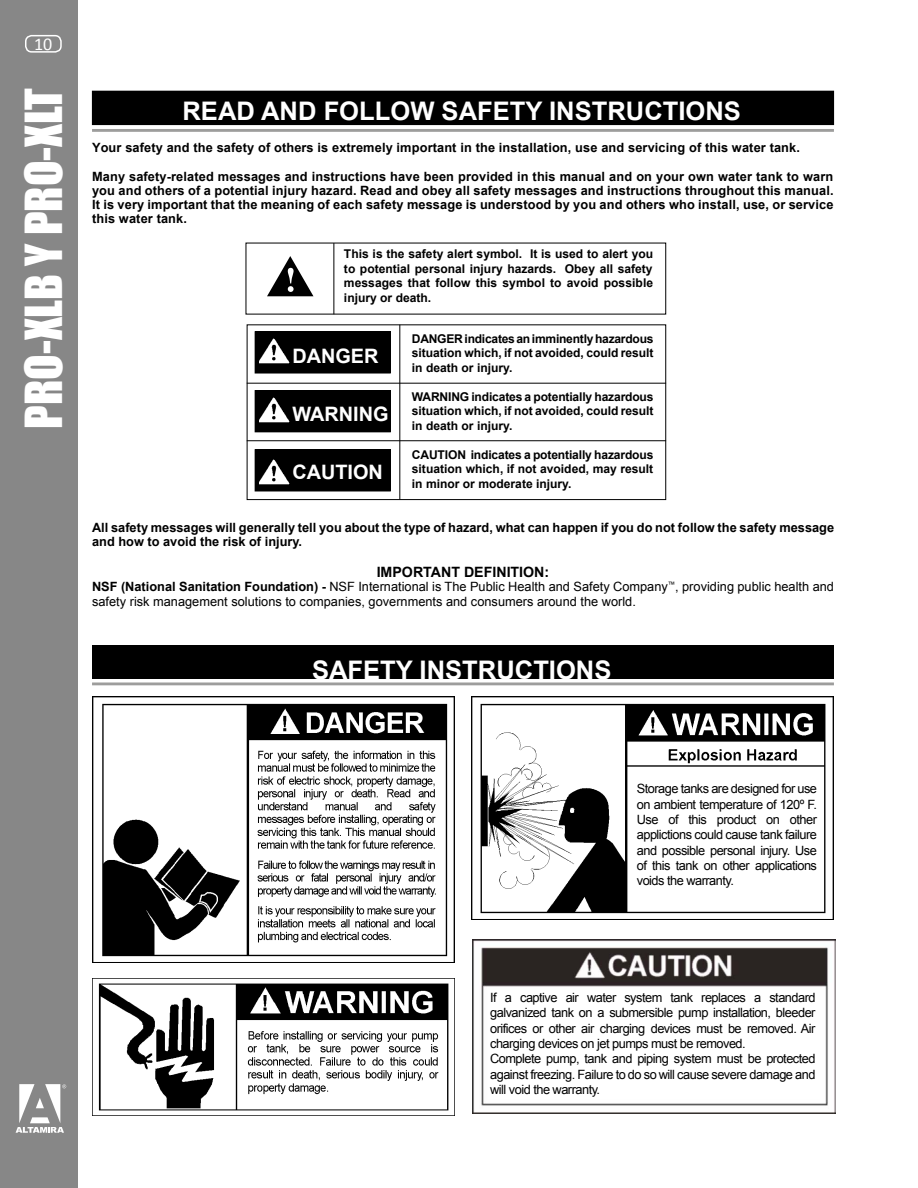
<style>
.page{position:relative;width:918px;height:1188px;background:#fff}
.page>*{position:absolute;margin:0;border:0;box-sizing:border-box;transform-origin:0 0}
.t1{font:46.95px "Impact";color:#fff}
.t2{font:700 25.65px "Arial";color:#fff}
.t3{font:700 19.95px "Arial";color:#fff}
.t4{font:18px "Calibri";color:#fff}
.t5{font:700 14.25px "Arial";color:#000}
.t6{font:700 12.75px/14.2px "Arial";letter-spacing:.01em;color:#000;text-align:justify}
.t7{font:12.75px/15.3px "Arial";letter-spacing:-.04em;color:#000;text-align:justify}
.t8{font:12.75px/14.2px "Arial";color:#000}
.t9{font:700 12.15px/14.5px "Arial";color:#000;text-align:justify}
.s1{font-weight:700}
</style>
<div class="page">
<div style="left:0;top:0;width:78px;height:1188px;background:#878787"></div>
<div style="left:25px;top:35px;width:37px;height:18px;border:2px solid #fff;border-radius:6px"></div>
<svg style="left:16px;top:1084px;width:50px;height:49px"></svg>
<div style="left:92px;top:91px;width:742px;height:34px;background:#000"></div>
<hr style="left:92px;top:129px;width:742px;height:3px;background:#9d9d9c">
<div style="left:92px;top:645px;width:742px;height:34px;background:#000"></div>
<hr style="left:92px;top:682px;width:742px;height:3px;background:#9d9d9c">
<img style="left:93px;top:978px;width:361px;height:133px">
<hr style="left:334px;top:243px;width:1px;height:71px;background:#000">
<div style="left:247px;top:324px;width:419px;height:176px;border:1px solid #000"></div>
<hr style="left:399px;top:325px;width:1px;height:174px;background:#000">
<hr style="left:247px;top:383px;width:419px;height:1px;background:#000">
<hr style="left:247px;top:440px;width:419px;height:1px;background:#000">
<div style="left:255px;top:332px;width:135px;height:41px;background:#000"></div>
<div style="left:255px;top:331px;width:136px;height:42px;border:1px solid #000"></div>
<div style="left:255px;top:391px;width:135px;height:41px;background:#000"></div>
<div style="left:255px;top:390px;width:136px;height:42px;border:1px solid #000"></div>
<div style="left:255px;top:450px;width:135px;height:41px;background:#000"></div>
<div style="left:255px;top:449px;width:136px;height:42px;border:1px solid #000"></div>
<img style="left:259px;top:338px;width:31px;height:26px">
<img style="left:259px;top:397px;width:31px;height:26px">
<img style="left:259px;top:459px;width:31px;height:26px">
<img style="left:92px;top:697px;width:363px;height:266px">
<img style="left:472px;top:697px;width:362px;height:223px">
<img style="left:472px;top:939px;width:364px;height:175px">
<div style="left:634px;top:775px;width:183px;height:127px;background:#fff"></div>
<div style="left:488px;top:990px;width:332px;height:109px;background:#fff"></div>
<svg style="left:267px;top:256px;width:46px;height:40px"></svg>
<h3 class="t4" style="left:34px;top:32px;width:20px">10</h3>
<h1 class="t1" style="left:7px;top:429px;width:342px;rotate:-90deg">PRO-XLB Y PRO-XLT</h1>
<h2 class="t2" style="left:183px;top:94px;width:560px">READ AND FOLLOW SAFETY INSTRUCTIONS</h2>
<p class="t6" style="left:92px;top:141px;width:709px">Your safety and the safety of others is extremely important in the installation, use and servicing of this water tank.</p>
<p class="t6" style="left:92px;top:169px;width:743px">Many safety-related messages and instructions have been provided in this manual and on your own water tank to warn you and others of a potential injury hazard. Read and obey all safety messages and instructions throughout this manual.<br>It is very important that the meaning of each safety message is understood by you and others who install, use, or service this water tank.</p>
<p class="t9" style="left:344px;top:247px;width:311px">This is the safety alert symbol. It is used to alert you to potential personal injury hazards. Obey all safety messages that follow this symbol to avoid possible injury or death.</p>
<h3 class="t3" style="left:292px;top:343px;width:88px">DANGER</h3>
<h3 class="t3" style="left:292px;top:401px;width:98px">WARNING</h3>
<h3 class="t3" style="left:292px;top:459px;width:92px">CAUTION</h3>
<p class="t9" style="left:412px;top:332px;width:243px">DANGERindicatesanimminentlyhazardous situation which, if not avoided, could result in death or injury.</p>
<p class="t9" style="left:412px;top:390px;width:243px">WARNING indicates a potentially hazardous situation which, if not avoided, could result in death or injury.</p>
<p class="t9" style="left:412px;top:448px;width:243px">CAUTION indicates a potentially hazardous situation which, if not avoided, may result in minor or moderate injury.</p>
<p class="t6" style="left:92px;top:520px;width:744px">All safety messages will generally tell you about the type of hazard, what can happen if you do not follow the safety message and how to avoid the risk of injury.</p>
<p class="t5" style="left:377px;top:563px;width:174px">IMPORTANT DEFINITION:</p>
<p class="t8" style="left:92px;top:580px;width:743px"><span class="s1">NSF (National Sanitation Foundation) -</span> NSF International is The Public Health and Safety Company<sup>™</sup>, providing public health and safety risk management solutions to companies, governments and consumers around the world.</p>
<h2 class="t2" style="left:312px;top:653px;width:301px">SAFETY INSTRUCTIONS</h2>
<p class="t7" style="left:637px;top:781px;width:182px">Storage tanks are designed for use on ambient temperature of 120º F.<br>Use of this product on other applictions could cause tank failure and possible personal injury. Use of this tank on other applications voids the warranty.</p>
<p class="t7" style="left:490px;top:990px;width:327px;text-align:left">If a captive air water system tank replaces a standard galvanized tank on a submersible pump installation, bleeder orifices or other air charging devices must be removed. Air charging devices on jet pumps must be removed.<br>Complete pump, tank and piping system must be protected against freezing. Failure to do so will cause severe damage and will void the warranty.</p>
</div>
